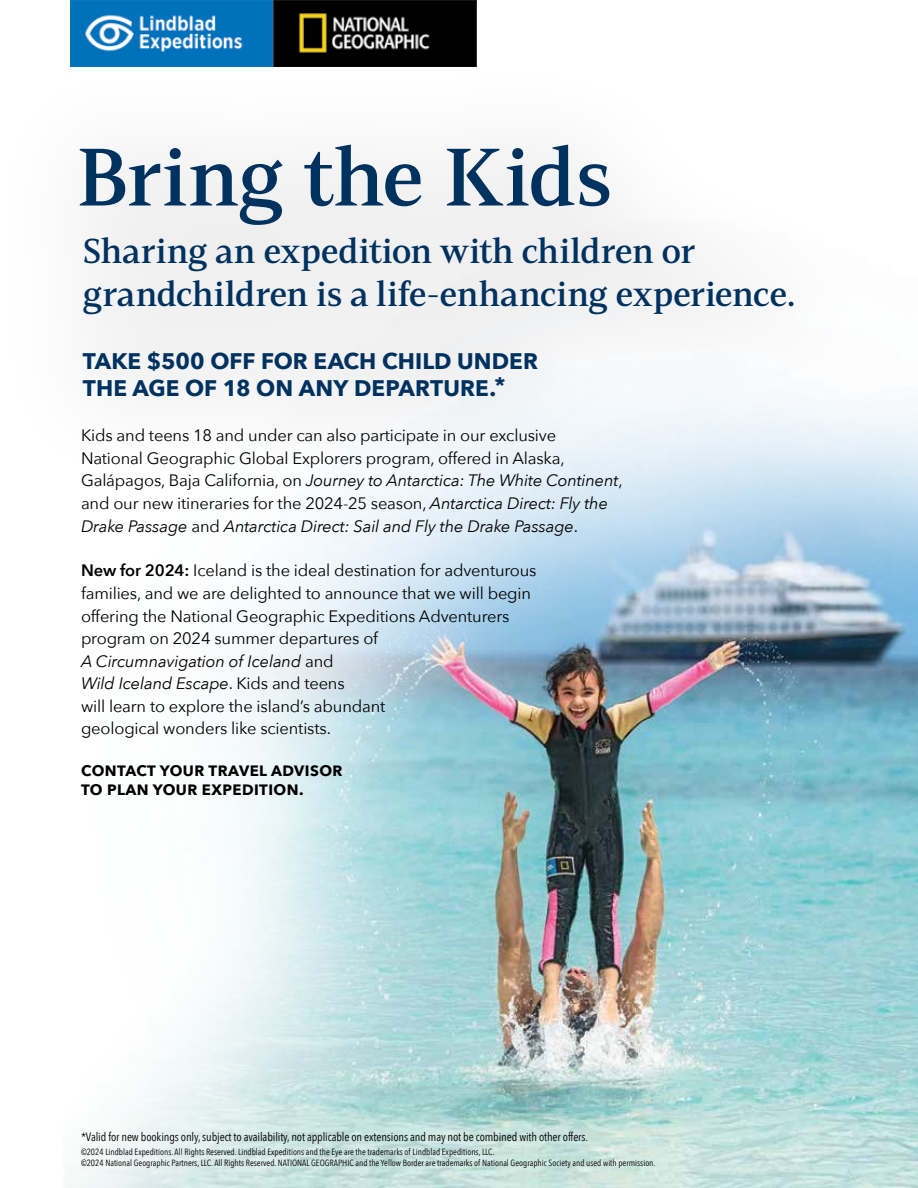
<style>
.page{position:relative;width:918px;height:1188px;background:#fff}
.page>*{position:absolute;margin:0;border:0;box-sizing:border-box;transform-origin:0 0}
.t1{font:81px "Mandrelex Nor Dem";letter-spacing:-.005em;color:#003260}
.t2{font:34.5px/42.5px "Mandrelex Nor Dem";letter-spacing:-.015em;color:#003260}
.t3{font:700 22.5px/27px "Avenir Next";letter-spacing:.005em;color:#003260}
.t4{font:16.5px/22.5px "Avenir Next";letter-spacing:-.01em;color:#000}
.t5{font:700 15px/19.5px "Avenir Next";letter-spacing:.03em;color:#000}
.t6{font:12px "Avenir Next Condensed";letter-spacing:-.01em;color:#000}
.t7{font:9px/11.2px "Avenir Next Condensed";color:#000}
.s1{font-style:italic}
.s2{font-weight:600}
</style>
<div class="page">
<img style="left:67px;top:412px;width:851px;height:776px">
<div style="left:0;top:48px;width:887px;height:449px;background:#f6f8f9"></div>
<img style="left:70px;top:0;width:406px;height:67px">
<h1 class="t1" style="left:76px;top:130px;width:538px">Bring the Kids</h1>
<h2 class="t2" style="left:83px;top:230px;width:714px">Sharing an expedition with children or grandchildren is a life-enhancing experience.</h2>
<h3 class="t3" style="left:83px;top:347px;width:457px">TAKE $500 OFF FOR EACH CHILD UNDER<br>THE AGE OF 18 ON ANY DEPARTURE.*</h3>
<p class="t4" style="left:81px;top:424px;width:543px">Kids and teens 18 and under can also participate in our exclusive<br>National Geographic Global Explorers program, offered in Alaska, Galápagos, Baja California, on <span class="s1">Journey to Antarctica: The White Continent</span>, and our new itineraries for the 2024-25 season, <span class="s1">Antarctica Direct: Fly the Drake Passage</span> and <span class="s1">Antarctica Direct: Sail and Fly the Drake Passage</span>.</p>
<p class="t4" style="left:81px;top:559px;width:457px"><span class="s2">New for 2024:</span> Iceland is the ideal destination for adventurous families, and we are delighted to announce that we will begin offering the National Geographic Expeditions Adventurers program on 2024 summer departures of<br><span class="s1">A Circumnavigation of Iceland</span> and<br><span class="s1">Wild Iceland Escape</span>. Kids and teens<br>will learn to explore the island’s abundant<br>geological wonders like scientists.</p>
<p class="t5" style="left:81px;top:761px;width:263px">CONTACT YOUR TRAVEL ADVISOR<br>TO PLAN YOUR EXPEDITION.</p>
<p class="t6" style="left:81px;top:1126px;width:509px">*Valid for new bookings only, subject to availability, not applicable on extensions and may not be combined with other offers.</p>
<p class="t7" style="left:81px;top:1146px;width:576px">©2024 Lindblad Expeditions. All Rights Reserved. Lindblad Expeditions and the Eye are the trademarks of Lindblad Expeditions, LLC.<br>©2024 National Geographic Partners, LLC. All Rights Reserved. NATIONAL GEOGRAPHIC and the Yellow Border are trademarks of National Geographic Society and used with permission.</p>
</div>
